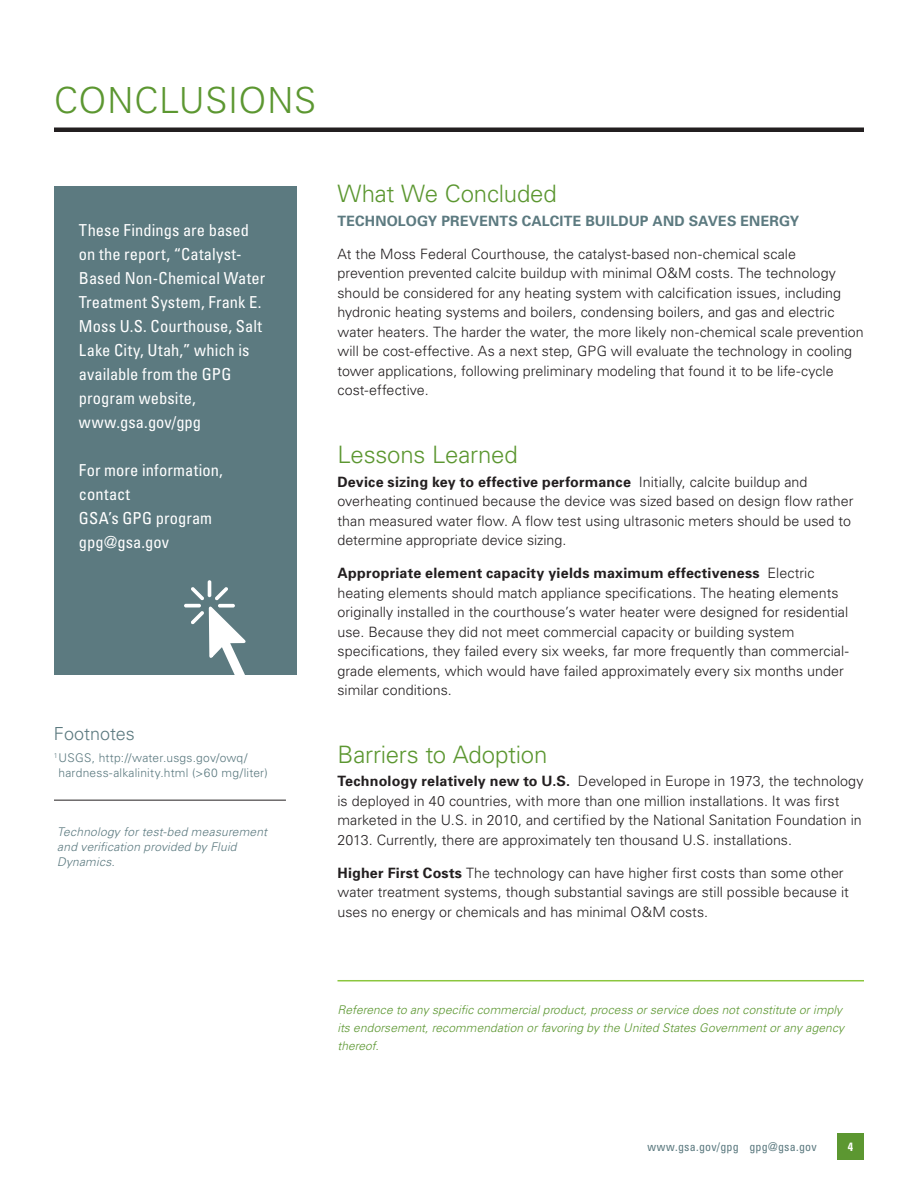
<style>
.page{position:relative;width:918px;height:1188px;background:#fff}
.page>*{position:absolute;margin:0;border:0;box-sizing:border-box;transform-origin:0 0}
.page_head_-_Univers{font:300 36px "Univers";letter-spacing:.02em;color:#5c9731}
.head_1_-_Univers{font:300 24px "Univers";letter-spacing:-.01em;color:#5c9731}
.footnote_head_-_Univ{font:300 18px "Univers";color:#5c7a80}
.sidebar_knockout_-_U{font:condensed 16.5px/24px "Univers";letter-spacing:.005em;color:#fff}
.body_-_Univers{font:300 14.25px/19.5px "Univers";color:#231f20}
.head_2_-_Univers{font:700 14.25px "Univers";letter-spacing:.01em;color:#5c7a80}
.disclaimer_body_-_Un{font:italic 300 12px/18px "Univers";letter-spacing:.01em;color:#5c9731}
.tech_footnote{font:italic 300 12px/15px "Univers";letter-spacing:.02em;color:#5c7a80}
.footnote_-_Univers{font:300 12px/15px "Univers";letter-spacing:.02em;color:#5c7a80}
.t1{font:condensed 12px "Univers";letter-spacing:.02em;color:#5c7a80}
.t2{font:700 condensed 12px "Univers";color:#fff}
.s1{font-weight:700}
</style>
<div class="page">
<div style="left:837px;top:1133px;width:27px;height:27px;background:#5c9731"></div>
<div style="left:54px;top:187px;width:243px;height:488px;background:#5c7a80"></div>
<hr style="left:338px;top:980px;width:526px;height:1px;background:#8bc63e">
<svg style="left:184px;top:580px;width:62px;height:95px"></svg>
<hr style="left:54px;top:128px;width:810px;height:4px;background:#231f20">
<hr style="left:54px;top:800px;width:232px;height:1px;background:#231f20">
<p class="page_head_-_Univers" style="left:54px;top:79px;width:264px">CONCLUSIONS</p>
<p class="sidebar_knockout_-_U" style="left:79px;top:218px;width:188px">These Findings are based on the report, “Catalyst-<br>Based Non-Chemical Water<br>Treatment System, Frank E.<br>Moss U.S. Courthouse, Salt<br>Lake City, Utah,” which is available from the GPG program website, www.gsa.gov/gpg</p>
<p class="sidebar_knockout_-_U" style="left:79px;top:458px;width:145px">For more information, contact</p>
<p class="sidebar_knockout_-_U" style="left:79px;top:506px;width:135px">GSA’s GPG program gpg@gsa.gov</p>
<p class="footnote_head_-_Univ" style="left:54px;top:722px;width:82px">Footnotes</p>
<p class="footnote_-_Univers" style="left:58px;top:750px;width:211px;text-indent:-4px"><sup>1</sup>USGS, http://water.usgs.gov/owq/ hardness-alkalinity.html (&gt;60 mg/liter)</p>
<p class="tech_footnote" style="left:57px;top:823px;width:211px">Technology for test-bed measurement and verification provided by Fluid<br>Dynamics.</p>
<p class="head_1_-_Univers" style="left:338px;top:179px;width:221px">What We Concluded</p>
<p class="head_2_-_Univers" style="left:338px;top:212px;width:463px">TECHNOLOGY PREVENTS CALCITE BUILDUP AND SAVES ENERGY</p>
<p class="body_-_Univers" style="left:338px;top:244px;width:528px">At the Moss Federal Courthouse, the catalyst-based non-chemical scale prevention prevented calcite buildup with minimal O&amp;M costs. The technology should be considered for any heating system with calcification issues, including hydronic heating systems and boilers, condensing boilers, and gas and electric water heaters. The harder the water, the more likely non-chemical scale prevention will be cost-effective. As a next step, GPG will evaluate the technology in cooling tower applications, following preliminary modeling that found it to be life-cycle cost-effective.</p>
<p class="head_1_-_Univers" style="left:338px;top:440px;width:182px">Lessons Learned</p>
<p class="body_-_Univers" style="left:338px;top:471px;width:517px"><span class="s1">Device sizing key to effective performance</span> Initially, calcite buildup and overheating continued because the device was sized based on design flow rather than measured water flow. A flow test using ultrasonic meters should be used to determine appropriate device sizing.</p>
<p class="body_-_Univers" style="left:338px;top:563px;width:513px"><span class="s1">Appropriate element capacity yields maximum effectiveness</span> Electric heating elements should match appliance specifications. The heating elements originally installed in the courthouse’s water heater were designed for residential use. Because they did not meet commercial capacity or building system specifications, they failed every six weeks, far more frequently than commercial&shy;grade elements, which would have failed approximately every six months under similar conditions.</p>
<p class="head_1_-_Univers" style="left:338px;top:740px;width:211px">Barriers to Adoption</p>
<p class="body_-_Univers" style="left:338px;top:771px;width:528px"><span class="s1">Technology relatively new to U.S.</span> Developed in Europe in 1973, the technology is deployed in 40 countries, with more than one million installations. It was first marketed in the U.S. in 2010, and certified by the National Sanitation Foundation in 2013. Currently, there are approximately ten thousand U.S. installations.</p>
<p class="body_-_Univers" style="left:338px;top:863px;width:513px"><span class="s1">Higher First Costs</span> The technology can have higher first costs than some other water treatment systems, though substantial savings are still possible because it uses no energy or chemicals and has minimal O&amp;M costs.</p>
<p class="disclaimer_body_-_Un" style="left:338px;top:1000px;width:508px">Reference to any specific commercial product, process or service does not constitute or imply its endorsement, recommendation or favoring by the United States Government or any agency thereof.</p>
<p class="t1" style="left:647px;top:1140px;width:171px">www.gsa.gov/gpg gpg@gsa.gov</p>
<p class="t2" style="left:848px;top:1139px;width:7px">4</p>
</div>
